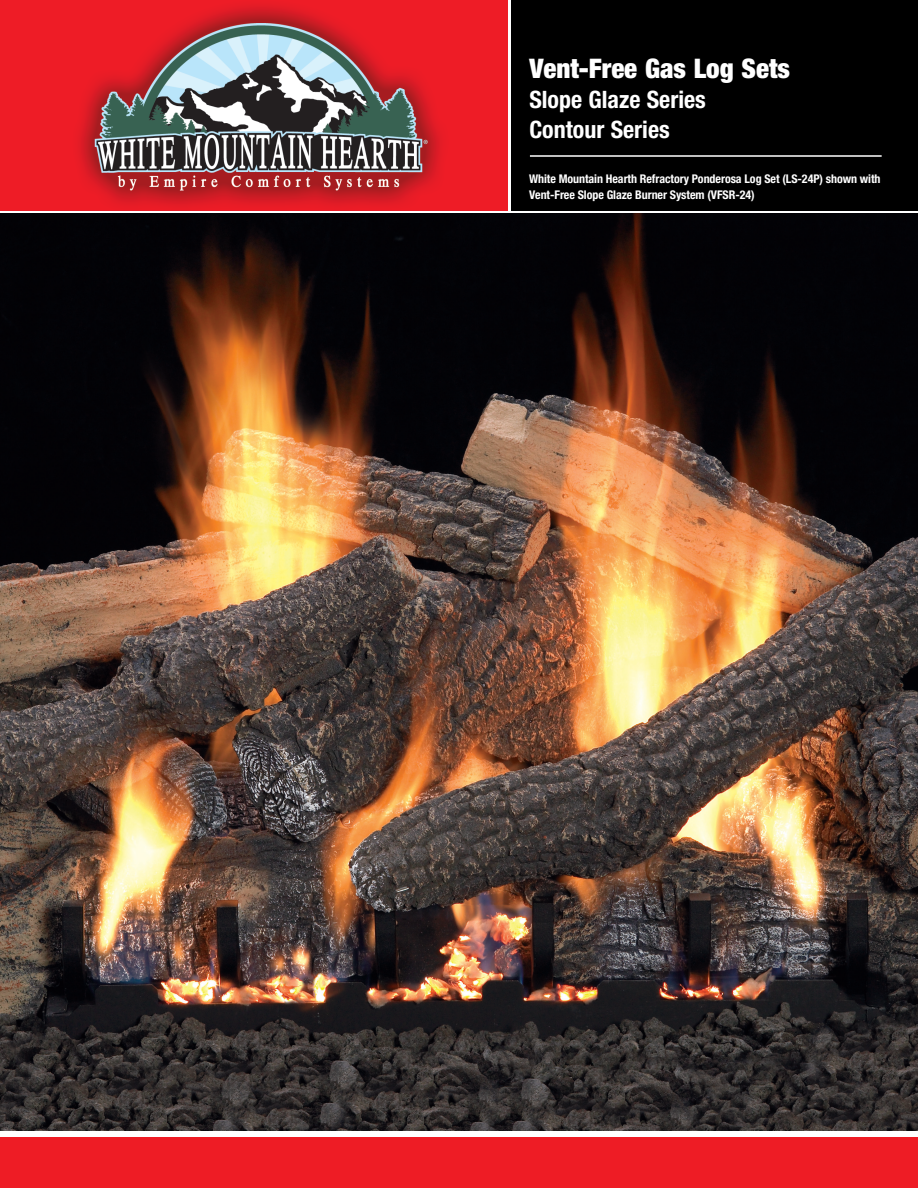
<style>
.page{position:relative;width:918px;height:1188px;background:#fff}
.page>*{position:absolute;margin:0;border:0;box-sizing:border-box;transform-origin:0 0}
.t1{font:900 condensed 27px "Helvetica Neue";color:#fff}
.t2{font:700 condensed 24px/30px "Helvetica Neue";color:#fff}
.t3{font:700 condensed 12px/16.5px "Helvetica Neue";letter-spacing:-.005em;color:#fff}
</style>
<div class="page">
<img style="left:0;top:213px;width:918px;height:918px">
<img style="left:0;top:0;width:508px;height:210px">
<div style="left:512px;top:0;width:406px;height:210px;background:#000"></div>
<hr style="left:530px;top:155px;width:352px;height:2px;background:#fff">
<div style="left:0;top:1137px;width:918px;height:51px;background:#ee1c25"></div>
<p class="t1" style="left:529px;top:52px;width:262px">Vent-Free Gas Log Sets</p>
<p class="t2" style="left:529px;top:84px;width:178px">Slope Glaze Series<br>Contour Series</p>
<p class="t3" style="left:529px;top:170px;width:353px">White Mountain Hearth Refractory Ponderosa Log Set (LS-24P) shown with<br>Vent-Free Slope Glaze Burner System (VFSR-24)</p>
</div>
